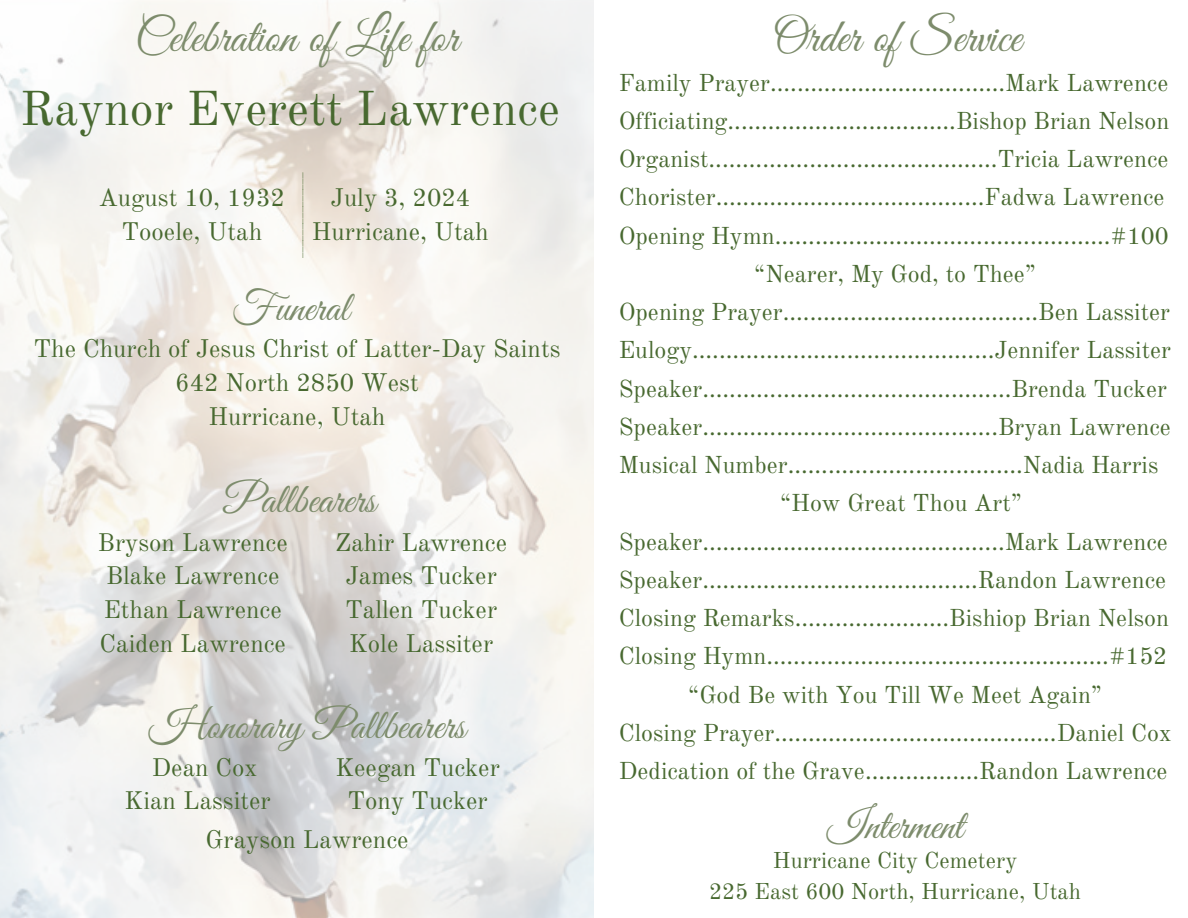
<style>
.page{position:relative;width:1188px;height:918px;background:#fff}
.page>*{position:absolute;margin:0;border:0;box-sizing:border-box;transform-origin:0 0}
.t1{font:48px "Old Standard";color:#486930}
.t2{font:47.25px "Great Vibes";color:#7d8c6c}
.t3{font:42px "Great Vibes";color:#7d8c6c}
.t4{font:24.9px/33.8px "Old Standard";color:#486930;text-align:center}
.t5{font:24px/38.2px "Old Standard";color:#486930;text-align:center}
.t6{font:22.5px/31.5px "Old Standard";color:#486930;text-align:center}
.t7{font:10.8px "Old Standard";color:#486930}
</style>
<div class="page">
<img style="left:0;top:0;width:594px;height:918px">
<h2 class="t2" style="left:135px;top:11px;width:325px">Celebration of Life for</h2>
<h1 class="t1" style="left:20px;top:79px;width:542px">Raynor Everett Lawrence</h1>
<p class="t7" style="left:291px;top:258px;width:86px;rotate:-90deg">_______________</p>
<h3 class="t3" style="left:232px;top:284px;width:119px">Funeral</h3>
<p class="t4" style="left:33px;top:332px;width:529px">The Church of Jesus Christ of Latter-Day Saints<br>642 North 2850 West<br>Hurricane, Utah</p>
<p class="t4" style="left:99px;top:181px;width:188px">August 10, 1932<br>Tooele, Utah</p>
<p class="t4" style="left:312px;top:181px;width:178px">July 3, 2024<br>Hurricane, Utah</p>
<h3 class="t3" style="left:224px;top:476px;width:154px">Pallbearers</h3>
<p class="t4" style="left:98px;top:525px;width:191px;text-align:left">Bryson Lawrence<br>Blake Lawrence<br>Ethan Lawrence<br>Caiden Lawrence</p>
<p class="t4" style="left:335px;top:525px;width:173px">Zahir Lawrence<br>James Tucker<br>Tallen Tucker<br>Kole Lassiter</p>
<h3 class="t3" style="left:149px;top:702px;width:318px">Honorary Pallbearers</h3>
<p class="t4" style="left:125px;top:751px;width:148px">Dean Cox<br>Kian Lassiter</p>
<p class="t4" style="left:335px;top:751px;width:166px">Keegan Tucker<br>Tony Tucker</p>
<p class="t4" style="left:206px;top:823px;width:205px">Grayson Lawrence</p>
<h2 class="t2" style="left:773px;top:11px;width:250px">Order of Service</h2>
<p class="t5" style="left:619px;top:63px;width:554px">Family Prayer...................................Mark Lawrence Officiating..................................Bishop Brian Nelson Organist...........................................Tricia Lawrence Chorister........................................Fadwa Lawrence Opening Hymn..................................................#100 “Nearer, My God, to Thee”<br>Opening Prayer......................................Ben Lassiter Eulogy.............................................Jennifer Lassiter Speaker..............................................Brenda Tucker Speaker............................................Bryan Lawrence Musical Number...................................Nadia Harris “How Great Thou Art” Speaker………….…….....................…..Mark Lawrence Speaker.........................................Randon Lawrence Closing Remarks.......................Bishiop Brian Nelson Closing Hymn..........…......................................#152 “God Be with You Till We Meet Again”<br>Closing Prayer..........................................Daniel Cox Dedication of the Grave.................Randon Lawrence</p>
<h3 class="t3" style="left:827px;top:802px;width:138px">Interment</h3>
<p class="t6" style="left:709px;top:845px;width:373px">Hurricane City Cemetery<br>225 East 600 North, Hurricane, Utah</p>
</div>
